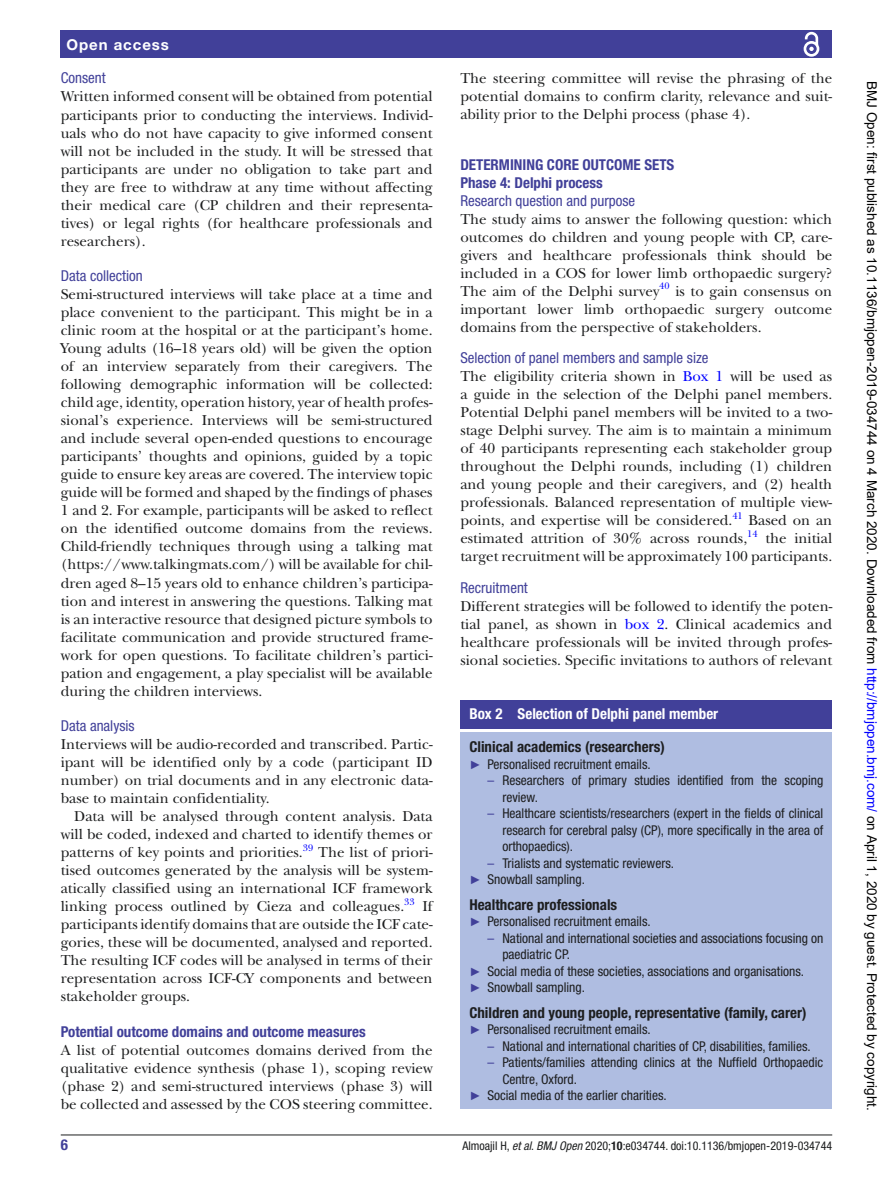
<style>
.page{position:relative;width:893px;height:1191px;background:#fff}
.page>*{position:absolute;margin:0;border:0;box-sizing:border-box;transform-origin:0 0}
.t1{font:15px/18px "New Baskerville";color:#1d1e1f;text-align:justify}
.t2{font:condensed 15px "Helvetica Neue LT Std";color:#414099}
.t3{font:700 condensed 15px "Helvetica Neue LT Std";color:#1d1e1f}
.t4{font:700 condensed 15px "Helvetica Neue LT Std";color:#414099}
.t5{font:700 condensed 15px "Helvetica Neue LT Std";color:#fff}
.t6{font:700 15px "Helvetica Neue LT Std";letter-spacing:.065em;color:#fff}
.t7{font:condensed 13.5px/16.5px "Helvetica Neue LT Std";color:#1d1e1f}
.t8{font:13.5px "Arial";color:#000}
.t9{font:12px "Helvetica Neue LT Std Cn 3";color:#1d1e1f}
.t10{font:9.9px "New Baskerville";color:#00f}
.s1{color:#00f}
.s2{font-family:"Arial";font-stretch:normal;font-size:12px;color:#414099}
.s3{color:#414099}
.s4{font-family:"Helvetica Neue LT Std";font-style:italic;font-stretch:condensed}
.s5{font-family:"Helvetica Neue LT Std Bd Cn 3"}
</style>
<div class="page">
<hr style="left:61px;top:1134px;width:771px;height:1px;background:#1d1e1f">
<div style="left:61px;top:31px;width:771px;height:27px;background:#414099"></div>
<svg style="left:803px;top:31px;width:17px;height:26px"></svg>
<div style="left:460px;top:699px;width:372px;height:29px;background:#414099"></div>
<div style="left:460px;top:732px;width:372px;height:377px;background:#afbde1"></div>
<p class="t6" style="left:66px;top:35px;width:104px">Open access</p>
<p class="t2" style="left:61px;top:69px;width:46px">Consent</p>
<p class="t1" style="left:61px;top:88px;width:373px">Written informed consent will be obtained from potential participants prior to conducting the interviews. Individ&shy;uals who do not have capacity to give informed consent will not be included in the study. It will be stressed that participants are under no obligation to take part and they are free to withdraw at any time without affecting their medical care (CP children and their representa&shy;tives) or legal rights (for healthcare professionals and researchers).</p>
<p class="t2" style="left:61px;top:267px;width:84px">Data collection</p>
<p class="t1" style="left:61px;top:286px;width:373px">Semi-structured interviews will take place at a time and place convenient to the participant. This might be in a clinic room at the hospital or at the participant’s home.<br>Young adults (16–18 years old) will be given the option of an interview separately from their caregivers. The following demographic information will be collected: child age, identity, operation history, year of health profes&shy;sional’s experience. Interviews will be semi-structured and include several open-ended questions to encourage participants’ thoughts and opinions, guided by a topic guide to ensure key areas are covered. The interview topic guide will be formed and shaped by the findings of phases 1 and 2. For example, participants will be asked to reflect on the identified outcome domains from the reviews.<br>Child-friendly techniques through using a talking mat (https://www.talkingmats.com/) will be available for chil&shy;dren aged 8–15 years old to enhance children’s participa&shy;tion and interest in answering the questions. Talking mat is an interactive resource that designed picture symbols to facilitate communication and provide structured frame&shy;work for open questions. To facilitate children’s partici&shy;pation and engagement, a play specialist will be available during the children interviews.</p>
<p class="t2" style="left:61px;top:717px;width:75px">Data analysis</p>
<p class="t1" style="left:61px;top:735px;width:373px">Interviews will be audio-recorded and transcribed. Partic&shy;ipant will be identified only by a code (participant ID number) on trial documents and in any electronic data&shy;base to maintain confidentiality.</p>
<p class="t1" style="left:61px;top:807px;width:373px;text-indent:14px">Data will be analysed through content analysis. Data will be coded, indexed and charted to identify themes or patterns of key points and priorities.</p>
<p class="t10" style="left:303px;top:841px;width:12px">39</p>
<p class="t1" style="left:61px;top:843px;width:373px;text-indent:257px">The list of priori&shy;tised outcomes generated by the analysis will be system&shy;atically classified using an international ICF framework linking process outlined by Cieza and colleagues.</p>
<p class="t10" style="left:404px;top:895px;width:12px">33</p>
<p class="t1" style="left:61px;top:897px;width:373px;text-indent:362px">If participants identify domains that are outside the ICF cate&shy;gories, these will be documented, analysed and reported.<br>The resulting ICF codes will be analysed in terms of their representation across ICF-CY components and between stakeholder groups.</p>
<p class="t4" style="left:61px;top:1023px;width:307px">Potential outcome domains and outcome measures</p>
<p class="t1" style="left:61px;top:1041px;width:373px">A list of potential outcomes domains derived from the qualitative evidence synthesis (phase 1), scoping review (phase 2) and semi-structured interviews (phase 3) will be collected and assessed by the COS steering committee.</p>
<p class="t1" style="left:460px;top:69px;width:373px">The steering committee will revise the phrasing of the potential domains to confirm clarity, relevance and suit&shy;ability prior to the Delphi process (phase 4).</p>
<p class="t4" style="left:460px;top:155px;width:156px">Determi ning core outcome</p>
<p class="t4" style="left:644px;top:155px;width:31px">sets</p>
<p class="t4" style="left:460px;top:173px;width:144px">Phase 4: Delphi process</p>
<p class="t2" style="left:460px;top:192px;width:176px">Research question and purpose</p>
<p class="t1" style="left:460px;top:210px;width:373px">The study aims to answer the following question: which outcomes do children and young people with CP, care&shy;givers and healthcare professionals think should be included in a COS for lower limb orthopaedic surgery?<br>The aim of the Delphi survey</p>
<p class="t10" style="left:659px;top:280px;width:12px">40</p>
<p class="t1" style="left:460px;top:282px;width:373px;text-indent:215px">is to gain consensus on important lower limb orthopaedic surgery outcome domains from the perspective of stakeholders.</p>
<p class="t2" style="left:460px;top:349px;width:250px">Selection of panel members and sample size</p>
<p class="t1" style="left:460px;top:367px;width:373px">The eligibility criteria shown in <span class="s1">Box 1</span> will be used as a guide in the selection of the Delphi panel members.<br>Potential Delphi panel members will be invited to a two&shy;stage Delphi survey. The aim is to maintain a minimum of 40 participants representing each stakeholder group throughout the Delphi rounds, including (1) children and young people and their caregivers, and (2) health professionals. Balanced representation of multiple view&shy;points, and expertise will be considered.<sup>41</sup> Based on an estimated attrition of 30% across rounds,</p>
<p class="t10" style="left:747px;top:527px;width:12px">14</p>
<p class="t1" style="left:460px;top:529px;width:373px;text-align:right">the initial<br>target recruitment will be approximately 100 participants.</p>
<p class="t2" style="left:460px;top:579px;width:69px">Recruitment</p>
<p class="t1" style="left:460px;top:597px;width:373px">Different strategies will be followed to identify the poten&shy;tial panel, as shown in <span class="s1">box 2</span>. Clinical academics and healthcare professionals will be invited through profes&shy;sional societies. Specific invitations to authors of relevant</p>
<p class="t5" style="left:469px;top:705px;width:250px">Box 2 Selection of Delphi panel member</p>
<p class="t3" style="left:469px;top:738px;width:197px">Clinical academics (researchers)</p>
<p class="t7" style="left:469px;top:755px;width:183px"><span class="s2">►</span> Personalised recruitment emails.</p>
<p class="t7" style="left:502px;top:772px;width:322px;text-indent:-15px"><span class="s3">–</span> Researchers of primary studies identified from the scoping review.</p>
<p class="t7" style="left:502px;top:805px;width:322px;text-align:justify;text-indent:-15px"><span class="s3">–</span> Healthcare scientists/researchers (expert in the fields of clinical research for cerebral palsy (CP), more specifically in the area of orthopaedics).</p>
<p class="t7" style="left:469px;top:854px;width:206px;text-indent:18px"><span class="s3">–</span> Trialists and systematic reviewers. <span class="s2">►</span> Snowball sampling.</p>
<p class="t3" style="left:469px;top:895px;width:149px">Healthcare professionals</p>
<p class="t7" style="left:469px;top:913px;width:183px"><span class="s2">►</span> Personalised recruitment emails.</p>
<p class="t7" style="left:487px;top:929px;width:337px"><span class="s3">–</span> National and international societies and associations focusing on</p>
<p class="t7" style="left:502px;top:946px;width:69px">paediatric CP.</p>
<p class="t7" style="left:469px;top:962px;width:336px"><span class="s2">►</span> Social media of these societies, associations and organisations.</p>
<p class="t7" style="left:469px;top:979px;width:117px"><span class="s2">►</span> Snowball sampling.</p>
<p class="t3" style="left:469px;top:1003px;width:339px">Children and young people, representative (family, carer)</p>
<p class="t7" style="left:469px;top:1021px;width:183px"><span class="s2">►</span> Personalised recruitment emails.</p>
<p class="t7" style="left:487px;top:1037px;width:325px"><span class="s3">–</span> National and international charities of CP, disabilities, families.</p>
<p class="t7" style="left:487px;top:1054px;width:337px"><span class="s3">–</span> Patients/families attending clinics at the Nuffield Orthopaedic</p>
<p class="t7" style="left:502px;top:1070px;width:76px">Centre, Oxford.</p>
<p class="t7" style="left:469px;top:1087px;width:199px"><span class="s2">►</span> Social media of the earlier charities.</p>
<p class="t4" style="left:61px;top:1135px;width:9px">6</p>
<p class="t9" style="left:462px;top:1138px;width:371px">Almoajil H, <span class="s4">et al</span>. <span class="s4">BMJ Open</span> 2020;<span class="s5">10</span>:e034744. doi:10.1136/bmjopen-2019-034744</p>
<p class="t8" style="left:881px;top:81px;width:1031px;rotate:90deg">BMJ Open: first published as 10.1136/bmjopen-2019-034744 on 4 March 2020. Downloaded from <span class="s1">http://bmjopen.bmj.com/</span> on April 1, 2020 by guest. Protected by copyright.</p>
</div>
